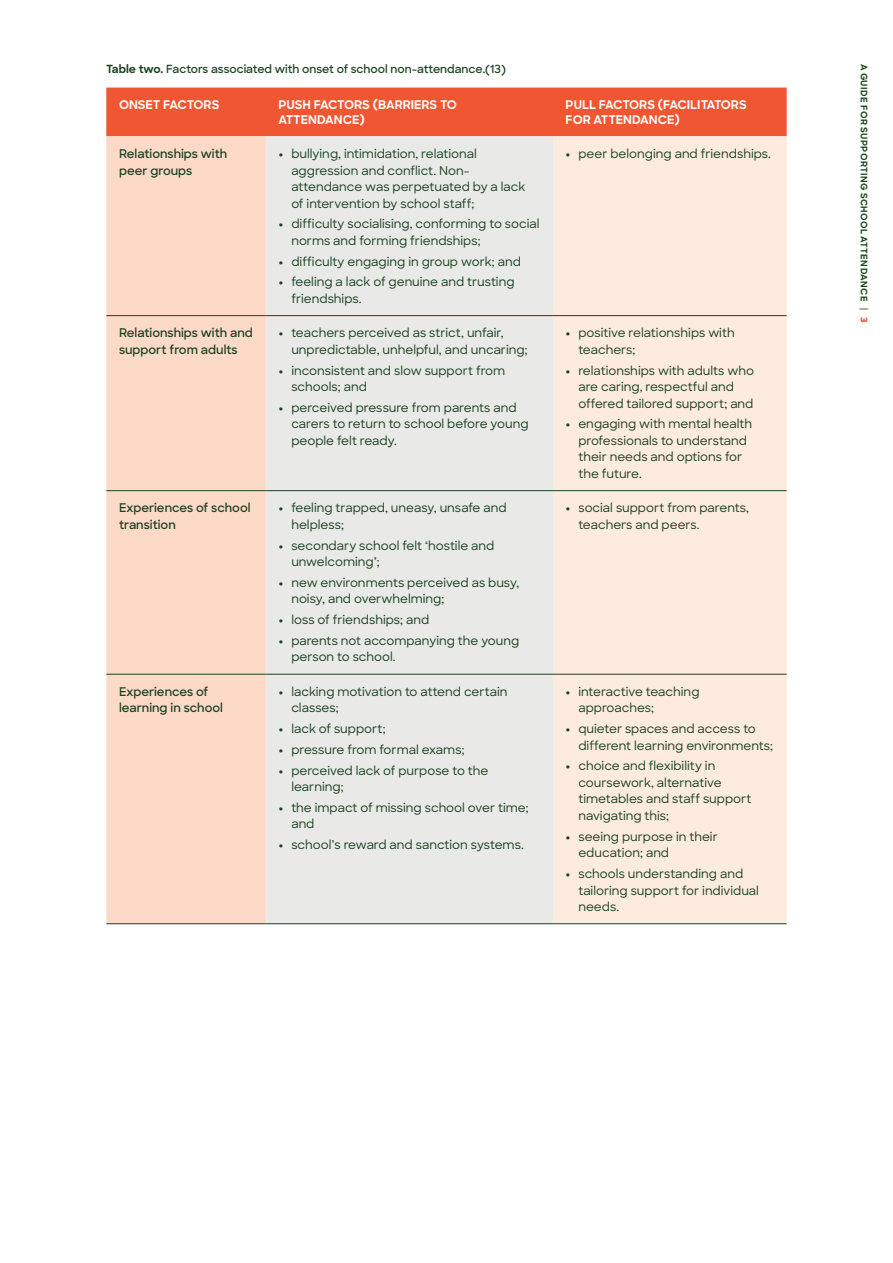
<style>
.page{position:relative;width:893px;height:1263px;background:#fff}
.page>*{position:absolute;margin:0;border:0;box-sizing:border-box;transform-origin:0 0}
.t1{font:500 12px/16.5px "Sharp Sans";color:#1c4221}
.Table_body_first_column{font:600 12px/16.5px "Sharp Sans";color:#1c4221}
.Table_head{font:700 12px/14.2px "Sharp Sans";color:#fff}
.figure_title{font:600 11.25px "Sharp Sans";color:#1c4221}
.t2{font:700 9px "Sharp Sans";letter-spacing:.045em;color:#1c4221}
.s1{font-weight:700}
.s2{font-weight:800}
.s3{font-weight:500}
.s4{font-weight:800;color:#f15632}
</style>
<div class="page">
<div style="left:106px;top:88px;width:681px;height:48px;background:#f15632"></div>
<div style="left:106px;top:136px;width:160px;height:787px;background:#fddac8"></div>
<div style="left:266px;top:136px;width:287px;height:787px;background:#e9eae7"></div>
<div style="left:553px;top:136px;width:234px;height:787px;background:#feebe0"></div>
<hr style="left:106px;top:315px;width:160px;height:1px;background:#1c4221">
<hr style="left:266px;top:315px;width:287px;height:1px;background:#1c4221">
<hr style="left:553px;top:315px;width:234px;height:1px;background:#1c4221">
<hr style="left:106px;top:490px;width:160px;height:1px;background:#1c4221">
<hr style="left:266px;top:490px;width:287px;height:1px;background:#1c4221">
<hr style="left:553px;top:490px;width:234px;height:1px;background:#1c4221">
<hr style="left:106px;top:674px;width:160px;height:1px;background:#1c4221">
<hr style="left:266px;top:674px;width:287px;height:1px;background:#1c4221">
<hr style="left:553px;top:674px;width:234px;height:1px;background:#1c4221">
<hr style="left:106px;top:923px;width:160px;height:1px;background:#1c4221">
<hr style="left:266px;top:923px;width:287px;height:1px;background:#1c4221">
<hr style="left:553px;top:923px;width:234px;height:1px;background:#1c4221">
<p class="figure_title" style="left:106px;top:61px;width:401px"><span class="s1">Table two.</span> Factors associated with onset of school non-attendance.(13)</p>
<p class="Table_head" style="left:119px;top:97px;width:102px">ONSET FACTORS</p>
<p class="Table_head" style="left:279px;top:97px;width:180px">PUSH FACTORS (BARRIERS TO<br>ATTENDANCE)</p>
<p class="Table_head" style="left:566px;top:97px;width:182px">PULL FACTORS (FACILITATORS<br>FOR ATTENDANCE)</p>
<p class="Table_body_first_column" style="left:119px;top:145px;width:110px">Relationships with peer groups</p>
<p class="t1" style="left:291px;top:145px;width:236px;text-indent:-13px"><span class="s2">•</span> bullying, intimidation, relational aggression and conflict. Non&shy;attendance was perpetuated by a lack of intervention by school staff;</p>
<p class="t1" style="left:291px;top:215px;width:250px;text-indent:-13px"><span class="s2">•</span> difficulty socialising, conforming to social norms and forming friendships;</p>
<p class="t1" style="left:279px;top:252px;width:244px"><span class="s2">•</span> difficulty engaging in group work; and</p>
<p class="t1" style="left:291px;top:273px;width:225px;text-indent:-13px"><span class="s2">•</span> feeling a lack of genuine and trusting friendships.</p>
<p class="t1" style="left:566px;top:145px;width:207px"><span class="s2">•</span> peer belonging and friendships.</p>
<p class="Table_body_first_column" style="left:119px;top:324px;width:135px">Relationships with and support from adults</p>
<p class="t1" style="left:291px;top:324px;width:238px;text-indent:-13px"><span class="s2">•</span> teachers perceived as strict, unfair, unpredictable, unhelpful, and uncaring;</p>
<p class="t1" style="left:291px;top:361px;width:215px;text-indent:-13px"><span class="s2">•</span> inconsistent and slow support from schools; and</p>
<p class="t1" style="left:291px;top:399px;width:239px;text-indent:-13px"><span class="s2">•</span> perceived pressure from parents and carers to return to school before young people felt ready.</p>
<p class="Table_body_first_column" style="left:119px;top:499px;width:133px">Experiences of school transition</p>
<p class="t1" style="left:291px;top:499px;width:217px;text-indent:-13px"><span class="s2">•</span> feeling trapped, uneasy, unsafe and helpless;</p>
<p class="t1" style="left:291px;top:536px;width:205px;text-indent:-13px"><span class="s2">•</span> secondary school felt ‘hostile and unwelcoming’;</p>
<p class="t1" style="left:291px;top:574px;width:229px;text-indent:-13px"><span class="s2">•</span> new environments perceived as busy, noisy, and overwhelming;</p>
<p class="t1" style="left:279px;top:611px;width:152px"><span class="s2">•</span> loss of friendships; and</p>
<p class="t1" style="left:291px;top:632px;width:229px;text-indent:-13px"><span class="s2">•</span> parents not accompanying the young person to school.</p>
<p class="Table_body_first_column" style="left:119px;top:683px;width:105px">Experiences of learning in school</p>
<p class="t1" style="left:291px;top:683px;width:218px;text-indent:-13px"><span class="s2">•</span> lacking motivation to attend certain classes;</p>
<p class="t1" style="left:279px;top:720px;width:109px"><span class="s2">•</span> lack of support;</p>
<p class="t1" style="left:279px;top:741px;width:187px"><span class="s2">•</span> pressure from formal exams;</p>
<p class="t1" style="left:291px;top:761px;width:199px;text-indent:-13px"><span class="s2">•</span> perceived lack of purpose to the learning;</p>
<p class="t1" style="left:291px;top:799px;width:239px;text-indent:-13px"><span class="s2">•</span> the impact of missing school over time; and</p>
<p class="t1" style="left:279px;top:836px;width:247px"><span class="s2">•</span> school’s reward and sanction systems.</p>
<p class="t1" style="left:578px;top:324px;width:158px;text-indent:-13px"><span class="s2">•</span> positive relationships with teachers;</p>
<p class="t1" style="left:578px;top:361px;width:177px;text-indent:-13px"><span class="s2">•</span> relationships with adults who are caring, respectful and offered tailored support; and</p>
<p class="t1" style="left:578px;top:415px;width:175px;text-indent:-13px"><span class="s2">•</span> engaging with mental health professionals to understand their needs and options for the future.</p>
<p class="t1" style="left:578px;top:499px;width:172px;text-indent:-13px"><span class="s2">•</span> social support from parents, teachers and peers.</p>
<p class="t1" style="left:578px;top:683px;width:123px;text-indent:-13px"><span class="s2">•</span> interactive teaching approaches;</p>
<p class="t1" style="left:578px;top:720px;width:196px;text-indent:-13px"><span class="s2">•</span> quieter spaces and access to different learning environments;</p>
<p class="t1" style="left:578px;top:757px;width:175px;text-indent:-13px"><span class="s2">•</span> choice and flexibility in coursework, alternative timetables and staff support navigating this;</p>
<p class="t1" style="left:578px;top:827px;width:141px;text-indent:-13px"><span class="s2">•</span> seeing purpose in their education; and</p>
<p class="t1" style="left:578px;top:865px;width:182px;text-indent:-13px"><span class="s2">•</span> schools understanding and tailoring support for individual needs.</p>
<p class="t2" style="left:871px;top:64px;width:260px;rotate:90deg">A GUIDE FOR SUPPORTING SCHOOL ATTENDANCE <span class="s3">|</span> <span class="s4">3</span></p>
</div>
